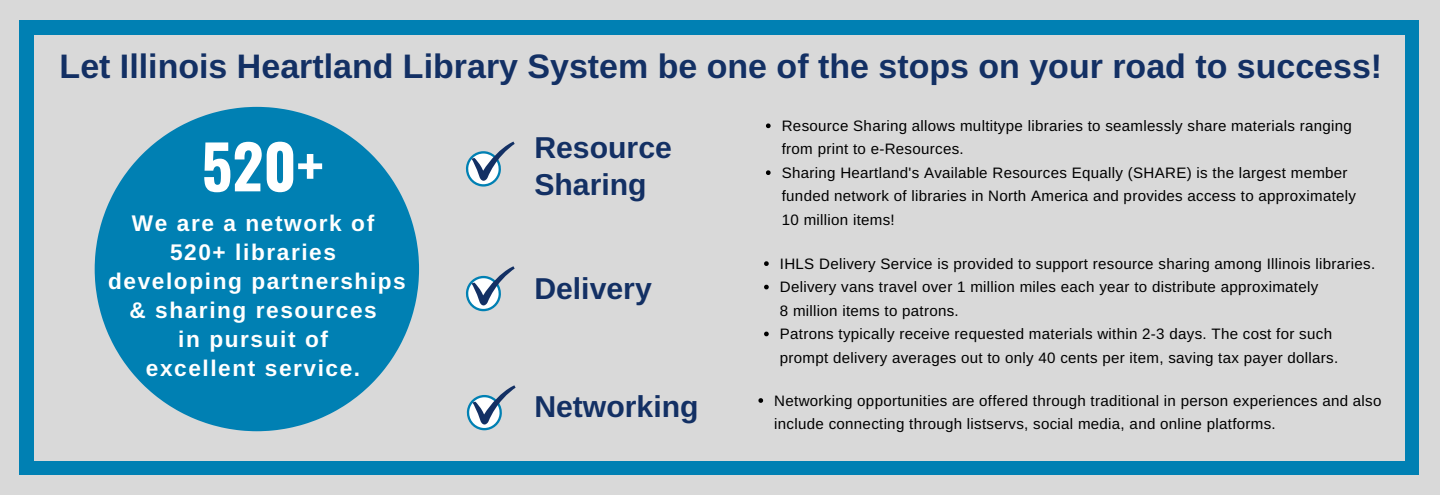
<style>
.page{position:relative;width:1440px;height:495px;background:#d9d9d9}
.page>*{position:absolute;margin:0;border:0;box-sizing:border-box;transform-origin:0 0}
.t1{font:700 60.38px "Oswald";color:#fff}
.t2{font:700 34px "Arimo";color:#133064}
.t3{font:700 30.25px/37.5px "Arimo";color:#133064}
.t4{font:700 22.62px/29px "Arimo";letter-spacing:.07em;color:#fff;text-align:center}
.t5{font:15.12px/23.5px "Arimo";letter-spacing:.02em;color:#000}
</style>
<div class="page">
<svg style="left:764px;top:261px;width:5px;height:5px"></svg>
<svg style="left:764px;top:285px;width:5px;height:4px"></svg>
<svg style="left:764px;top:332px;width:5px;height:4px"></svg>
<svg style="left:758px;top:398px;width:5px;height:5px"></svg>
<svg style="left:466px;top:266px;width:49px;height:45px"></svg>
<div style="left:1405px;top:462px;width:14px;height:13px;background:#0080b3"></div>
<div style="left:20px;top:34px;width:14px;height:428px;background:#0080b3"></div>
<div style="left:20px;top:462px;width:14px;height:13px;background:#0080b3"></div>
<div style="left:1405px;top:34px;width:14px;height:428px;background:#0080b3"></div>
<div style="left:33px;top:462px;width:1372px;height:13px;background:#0080b3"></div>
<div style="left:1405px;top:20px;width:14px;height:15px;background:#0080b3"></div>
<div style="left:20px;top:20px;width:14px;height:15px;background:#0080b3"></div>
<div style="left:33px;top:20px;width:1372px;height:15px;background:#0080b3"></div>
<svg style="left:467px;top:385px;width:49px;height:45px"></svg>
<svg style="left:95px;top:107px;width:324px;height:324px;fill:#0080b3"></svg>
<svg style="left:766px;top:123px;width:5px;height:5px"></svg>
<svg style="left:766px;top:170px;width:5px;height:5px"></svg>
<svg style="left:466px;top:142px;width:49px;height:45px"></svg>
<h2 class="t2" style="left:60px;top:47px;width:1324px">Let Illinois Heartland Library System be one of the stops on your road to success!</h2>
<p class="t5" style="left:782px;top:114px;width:576px">Resource Sharing allows multitype libraries to seamlessly share materials ranging from print to e-Resources.<br>Sharing Heartland's Available Resources Equally (SHARE) is the largest member funded network of libraries in North America and provides access to approximately 10 million items!</p>
<h3 class="t3" style="left:534px;top:129px;width:139px">Resource<br>Sharing</h3>
<h1 class="t1" style="left:202px;top:119px;width:124px">520+</h1>
<h3 class="t4" style="left:108px;top:208px;width:299px">We are a network of<br>520+ libraries developing partnerships &amp; sharing resources<br>in pursuit of<br>excellent service.</h3>
<p class="t5" style="left:780px;top:252px;width:597px">IHLS Delivery Service is provided to support resource sharing among Illinois libraries.<br>Delivery vans travel over 1 million miles each year to distribute approximately<br>8 million items to patrons.<br>Patrons typically receive requested materials within 2-3 days. The cost for such prompt delivery averages out to only 40 cents per item, saving tax payer dollars.</p>
<p class="t5" style="left:774px;top:389px;width:609px">Networking opportunities are offered through traditional in person experiences and also include connecting through listservs, social media, and online platforms.</p>
<h3 class="t3" style="left:534px;top:270px;width:119px">Delivery</h3>
<h3 class="t3" style="left:534px;top:388px;width:166px">Networking</h3>
</div>
